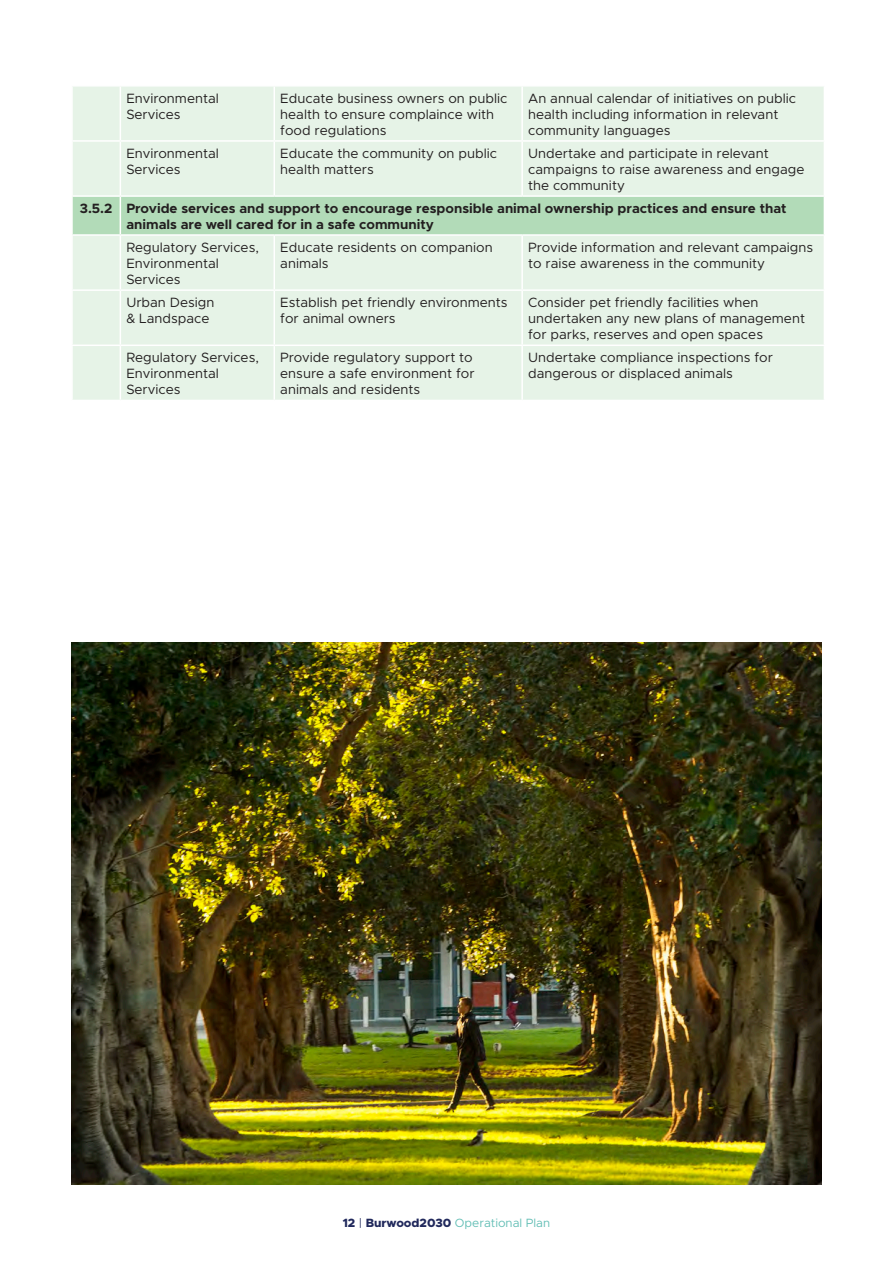
<style>
.page{position:relative;width:893px;height:1263px;background:#fff}
.page>*{position:absolute;margin:0;border:0;box-sizing:border-box;transform-origin:0 0}
.t1{font:13.5px/16.2px "Metropolis";color:#231f20}
.t2{font:700 13.5px/16.2px "Metropolis";color:#231f20}
.t3{font:12px "Metropolis";color:#65bfb6}
.s1{font-weight:800;color:#21295c}
.s2{color:#21295c}
</style>
<div class="page">
<div style="left:73px;top:87px;width:751px;height:313px;background:#e6f3e7"></div>
<div style="left:73px;top:197px;width:751px;height:37px;background:#b2dbb8"></div>
<hr style="left:120px;top:87px;width:1px;height:53px;background:#fff">
<hr style="left:274px;top:87px;width:1px;height:53px;background:#fff">
<hr style="left:521px;top:87px;width:2px;height:53px;background:#fff">
<hr style="left:71px;top:140px;width:49px;height:2px;background:#fff">
<hr style="left:120px;top:140px;width:154px;height:2px;background:#fff">
<hr style="left:120px;top:142px;width:1px;height:53px;background:#fff">
<hr style="left:274px;top:140px;width:248px;height:2px;background:#fff">
<hr style="left:274px;top:142px;width:1px;height:53px;background:#fff">
<hr style="left:522px;top:140px;width:303px;height:2px;background:#fff">
<hr style="left:521px;top:142px;width:2px;height:53px;background:#fff">
<hr style="left:71px;top:195px;width:49px;height:2px;background:#fff">
<hr style="left:120px;top:195px;width:154px;height:2px;background:#fff">
<hr style="left:120px;top:197px;width:1px;height:37px;background:#fff">
<hr style="left:274px;top:195px;width:248px;height:2px;background:#fff">
<hr style="left:522px;top:195px;width:303px;height:2px;background:#fff">
<hr style="left:71px;top:234px;width:49px;height:2px;background:#fff">
<hr style="left:120px;top:234px;width:154px;height:2px;background:#fff">
<hr style="left:120px;top:236px;width:1px;height:53px;background:#fff">
<hr style="left:274px;top:234px;width:248px;height:2px;background:#fff">
<hr style="left:274px;top:236px;width:1px;height:53px;background:#fff">
<hr style="left:522px;top:234px;width:303px;height:2px;background:#fff">
<hr style="left:521px;top:236px;width:2px;height:53px;background:#fff">
<hr style="left:71px;top:289px;width:49px;height:2px;background:#fff">
<hr style="left:120px;top:289px;width:154px;height:2px;background:#fff">
<hr style="left:120px;top:291px;width:1px;height:54px;background:#fff">
<hr style="left:274px;top:289px;width:248px;height:2px;background:#fff">
<hr style="left:274px;top:291px;width:1px;height:54px;background:#fff">
<hr style="left:522px;top:289px;width:303px;height:2px;background:#fff">
<hr style="left:521px;top:291px;width:2px;height:54px;background:#fff">
<hr style="left:71px;top:345px;width:49px;height:1px;background:#fff">
<hr style="left:120px;top:345px;width:154px;height:1px;background:#fff">
<hr style="left:120px;top:346px;width:1px;height:54px;background:#fff">
<hr style="left:274px;top:345px;width:248px;height:1px;background:#fff">
<hr style="left:274px;top:346px;width:1px;height:54px;background:#fff">
<hr style="left:522px;top:345px;width:303px;height:1px;background:#fff">
<hr style="left:521px;top:346px;width:2px;height:54px;background:#fff">
<img style="left:71px;top:642px;width:751px;height:542px">
<p class="t1" style="left:126px;top:90px;width:94px">Environmental<br>Services</p>
<p class="t1" style="left:280px;top:90px;width:229px">Educate business owners on public health to ensure complaince with food regulations</p>
<p class="t1" style="left:528px;top:90px;width:270px">An annual calendar of initiatives on public health including information in relevant community languages</p>
<p class="t1" style="left:126px;top:145px;width:94px">Environmental<br>Services</p>
<p class="t1" style="left:280px;top:145px;width:218px">Educate the community on public health matters</p>
<p class="t1" style="left:528px;top:145px;width:278px">Undertake and participate in relevant campaigns to raise awareness and engage the community</p>
<p class="t2" style="left:80px;top:200px;width:34px">3.5.2</p>
<p class="t2" style="left:126px;top:200px;width:662px">Provide services and support to encourage responsible animal ownership practices and ensure that animals are well cared for in a safe community</p>
<p class="t1" style="left:126px;top:239px;width:134px">Regulatory Services,<br>Environmental<br>Services</p>
<p class="t1" style="left:280px;top:239px;width:214px">Educate residents on companion animals</p>
<p class="t1" style="left:528px;top:239px;width:286px">Provide information and relevant campaigns to raise awareness in the community</p>
<p class="t1" style="left:126px;top:294px;width:90px">Urban Design &amp; Landspace</p>
<p class="t1" style="left:280px;top:294px;width:229px">Establish pet friendly environments for animal owners</p>
<p class="t1" style="left:528px;top:294px;width:278px">Consider pet friendly facilities when undertaken any new plans of management for parks, reserves and open spaces</p>
<p class="t1" style="left:126px;top:349px;width:134px">Regulatory Services,<br>Environmental<br>Services</p>
<p class="t1" style="left:280px;top:349px;width:196px">Provide regulatory support to ensure a safe environment for animals and residents</p>
<p class="t1" style="left:528px;top:349px;width:246px">Undertake compliance inspections for dangerous or displaced animals</p>
<p class="t3" style="left:343px;top:1216px;width:209px"><span class="s1">12</span> <span class="s2">|</span> <span class="s1">Burwood2030</span> Operational Plan</p>
</div>
